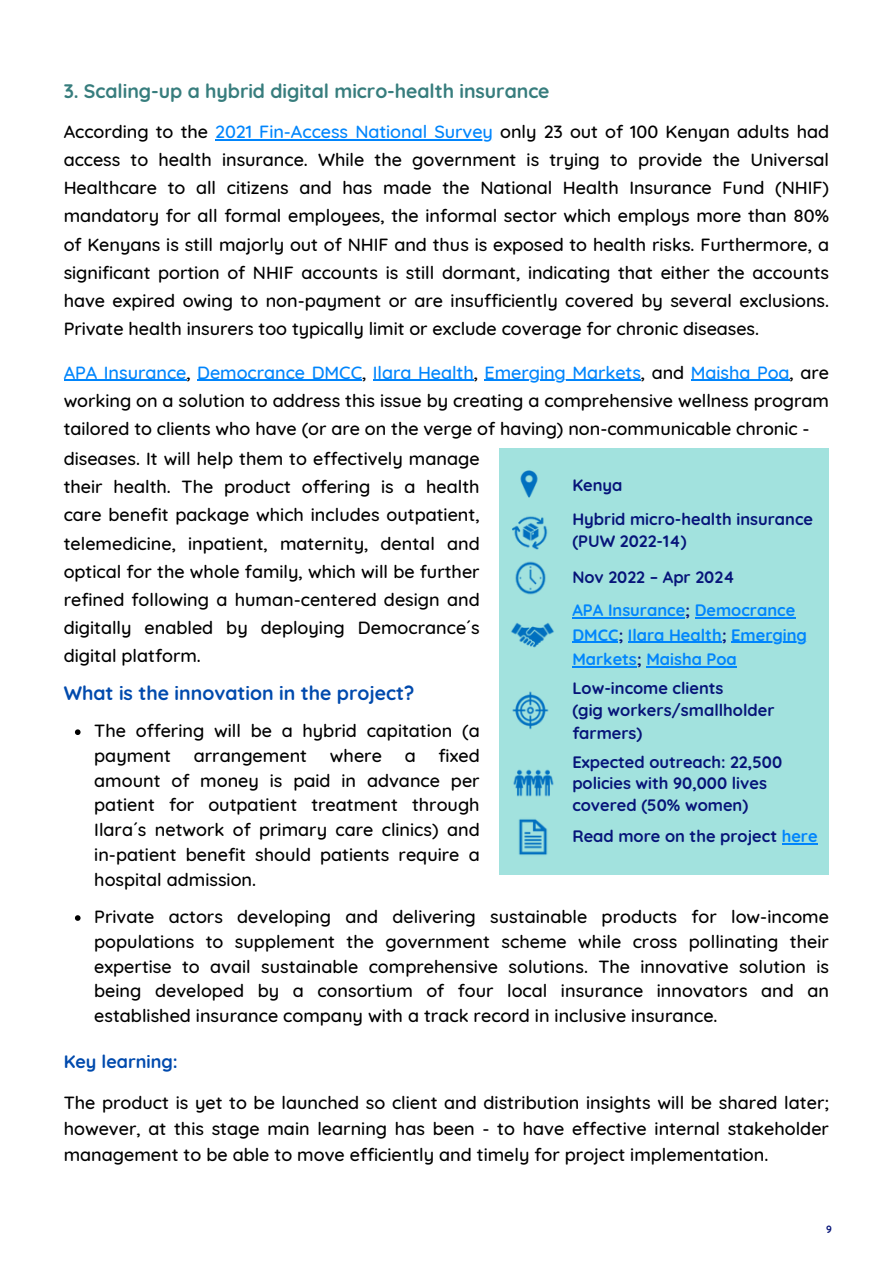
<style>
.page{position:relative;width:893px;height:1264px;background:#fff}
.page>*{position:absolute;margin:0;border:0;box-sizing:border-box;transform-origin:0 0}
.t1{font:700 19.5px "Quicksand";letter-spacing:-.005em;color:#377d7d}
.t2{font:700 19.5px "Quicksand";color:#004aad}
.t3{font:500 18px/28px "Quicksand";color:#000;text-align:justify}
.t4{font:700 18px "Quicksand";color:#004aad}
.t5{font:700 16.5px/21.3px "Quicksand";color:#061479}
.t6{font:700 16.5px/24.8px "Quicksand";color:#0085fc}
.t7{font:700 10.5px "Quicksand";color:#061479}
.s1{color:#0085fc}
.s2{color:#061479}
</style>
<div class="page">
<hr style="left:215px;top:139px;width:278px;height:1px;background:#0085fc">
<hr style="left:64px;top:380px;width:122px;height:1px;background:#0085fc">
<hr style="left:197px;top:380px;width:165px;height:1px;background:#0085fc">
<hr style="left:373px;top:380px;width:100px;height:1px;background:#0085fc">
<hr style="left:484px;top:380px;width:157px;height:1px;background:#0085fc">
<hr style="left:690px;top:380px;width:99px;height:1px;background:#0085fc">
<div style="left:499px;top:448px;width:330px;height:426px;background:#a2e2de"></div>
<img style="left:520px;top:470px;width:18px;height:28px">
<img style="left:512px;top:516px;width:36px;height:34px">
<img style="left:515px;top:561px;width:31px;height:34px">
<img style="left:511px;top:623px;width:43px;height:25px">
<img style="left:512px;top:692px;width:37px;height:38px">
<img style="left:513px;top:769px;width:41px;height:28px">
<img style="left:518px;top:819px;width:30px;height:36px">
<hr style="left:572px;top:617px;width:113px;height:1px;background:#0085fc">
<hr style="left:694px;top:617px;width:101px;height:1px;background:#0085fc">
<hr style="left:572px;top:641px;width:46px;height:2px;background:#0085fc">
<hr style="left:627px;top:641px;width:94px;height:2px;background:#0085fc">
<hr style="left:731px;top:641px;width:76px;height:2px;background:#0085fc">
<hr style="left:572px;top:666px;width:65px;height:1px;background:#0085fc">
<hr style="left:646px;top:666px;width:90px;height:1px;background:#0085fc">
<hr style="left:781px;top:843px;width:36px;height:1px;background:#0085fc">
<svg style="left:75px;top:729px;width:6px;height:6px"></svg>
<svg style="left:75px;top:915px;width:6px;height:5px"></svg>
<p class="t1" style="left:64px;top:78px;width:487px">3. Scaling-up a hybrid digital micro-health insurance</p>
<p class="t3" style="left:64px;top:117px;width:766px">According to the <span class="s1">2021 Fin-Access National Survey</span> only 23 out of 100 Kenyan adults had access to health insurance. While the government is trying to provide the Universal Healthcare to all citizens and has made the National Health Insurance Fund (NHIF) mandatory for all formal employees, the informal sector which employs more than 80% of Kenyans is still majorly out of NHIF and thus is exposed to health risks. Furthermore, a significant portion of NHIF accounts is still dormant, indicating that either the accounts have expired owing to non-payment or are insufficiently covered by several exclusions.<br>Private health insurers too typically limit or exclude coverage for chronic diseases.</p>
<p class="t3" style="left:64px;top:358px;width:766px"><span class="s1">APA Insurance</span>, <span class="s1">Democrance DMCC</span>, <span class="s1">Ilara Health</span>, <span class="s1">Emerging Markets</span>, and <span class="s1">Maisha Poa</span>, are working on a solution to address this issue by creating a comprehensive wellness program tailored to clients who have (or are on the verge of having) non-communicable chronic -</p>
<p class="t3" style="left:64px;top:444px;width:417px">diseases. It will help them to effectively manage their health. The product offering is a health care benefit package which includes outpatient, telemedicine, inpatient, maternity, dental and optical for the whole family, which will be further refined following a human-centered design and digitally enabled by deploying Democrance´s digital platform.</p>
<p class="t2" style="left:64px;top:680px;width:352px">What is the innovation in the project?</p>
<p class="t3" style="left:94px;top:718px;width:387px;line-height:24.8px">The offering will be a hybrid capitation (a payment</p>
<p class="t3" style="left:94px;top:743px;width:387px;line-height:24.8px;text-indent:344px">fixed amount of money is paid in advance per patient for outpatient treatment through Ilara´s network of primary care clinics) and in-patient benefit should patients require a hospital admission.</p>
<p class="t3" style="left:194px;top:741px;width:115px">arrangement</p>
<p class="t3" style="left:330px;top:741px;width:54px">where</p>
<p class="t3" style="left:404px;top:741px;width:13px">a</p>
<p class="t5" style="left:572px;top:474px;width:52px">Kenya</p>
<p class="t5" style="left:572px;top:508px;width:242px">Hybrid micro-health insurance</p>
<p class="t5" style="left:572px;top:530px;width:116px">(PUW 2022-14)</p>
<p class="t5" style="left:572px;top:566px;width:164px">Nov 2022 – Apr 2024</p>
<p class="t6" style="left:572px;top:597px;width:236px">APA Insurance<span class="s2">;</span> Democrance<br>DMCC<span class="s2">;</span> Ilara Health<span class="s2">;</span> Emerging<br>Markets<span class="s2">;</span> Maisha Poa</p>
<p class="t5" style="left:572px;top:677px;width:153px">Low-income clients</p>
<p class="t5" style="left:572px;top:699px;width:204px;line-height:22.5px">(gig workers/smallholder farmers)</p>
<p class="t5" style="left:572px;top:751px;width:211px">Expected outreach: 22,500 policies with 90,000 lives covered (50% women)</p>
<p class="t5" style="left:572px;top:825px;width:247px">Read more on the project <span class="s1">here</span></p>
<p class="t3" style="left:94px;top:904px;width:736px;line-height:24.8px">Private actors developing and delivering sustainable products for low-income populations to supplement the government scheme while cross pollinating their expertise to avail sustainable comprehensive solutions. The innovative solution is being developed by a consortium of four local insurance innovators and an established insurance company with a track record in inclusive insurance.</p>
<p class="t4" style="left:64px;top:1049px;width:116px">Key learning:</p>
<p class="t3" style="left:64px;top:1089px;width:766px;line-height:25.8px">The product is yet to be launched so client and distribution insights will be shared later; however, at this stage main learning has been - to have effective internal stakeholder management to be able to move efficiently and timely for project implementation.</p>
<p class="t7" style="left:826px;top:1222px;width:7px">9</p>
</div>
